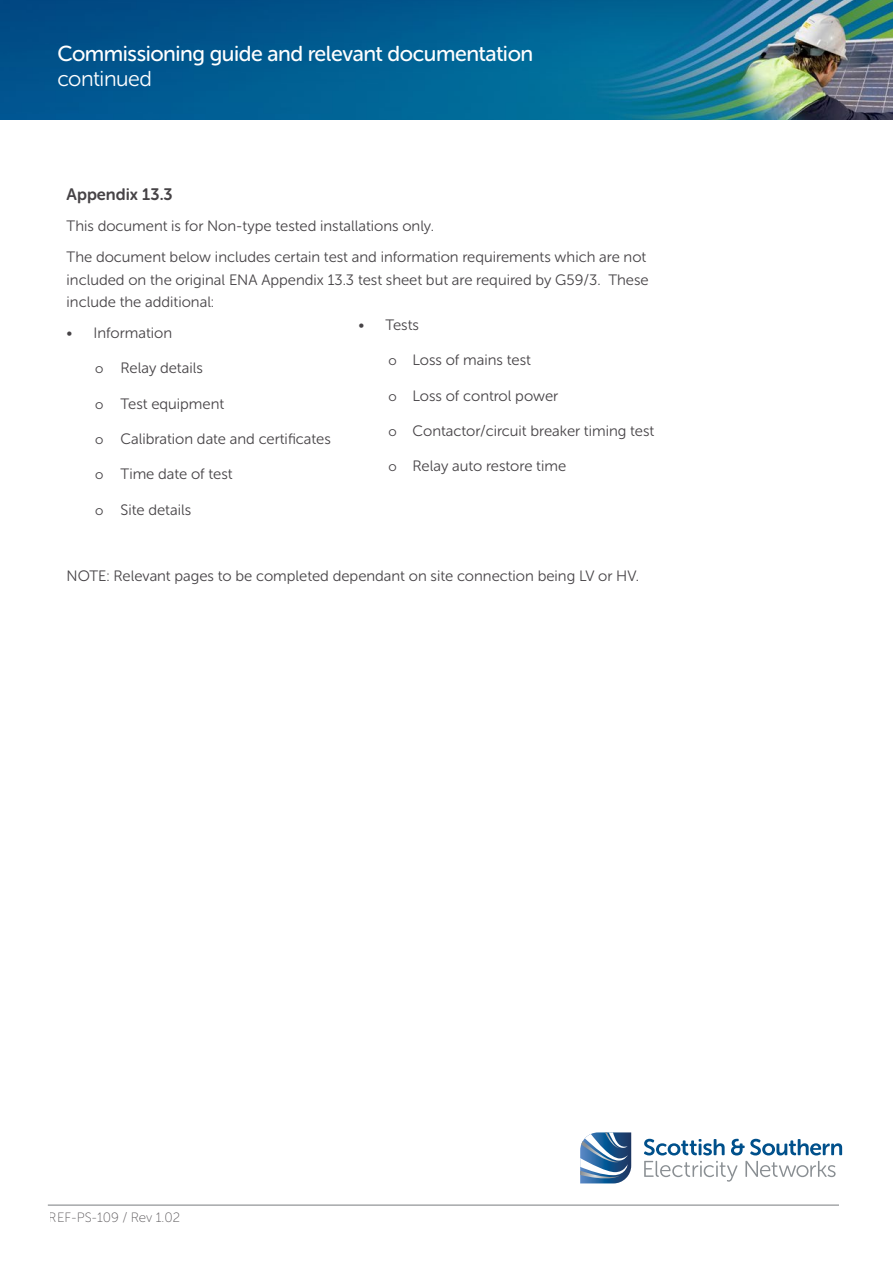
<style>
.page{position:relative;width:893px;height:1263px;background:#fff}
.page>*{position:absolute;margin:0;border:0;box-sizing:border-box;transform-origin:0 0}
.t1{font:21.6px "Museo Sans Rounded 500";letter-spacing:-.02em;color:#fff}
.t2{font:21.6px "Museo Sans Rounded 300";letter-spacing:-.02em;color:#fff}
.t3{font:16.5px "Museo Sans Rounded 700";color:#464346}
.List_style{font:15px/22.5px "Museo Sans Rounded 300";color:#464346}
.t4{font:13.5px "Museo Sans Rounded 100";color:#464346}
.s1{font-size:13.5px}
</style>
<div class="page">
<hr style="left:48px;top:1204px;width:791px;height:2px;background:#a5a7a9">
<img style="left:0;top:0;width:893px;height:119px">
<svg style="left:580px;top:1132px;width:51px;height:51px"></svg>
<svg style="left:644px;top:1139px;width:81px;height:16px"></svg>
<svg style="left:731px;top:1139px;width:111px;height:16px"></svg>
<svg style="left:644px;top:1161px;width:94px;height:21px"></svg>
<svg style="left:745px;top:1161px;width:91px;height:16px"></svg>
<p class="t1" style="left:57px;top:41px;width:477px">Commissioning guide and relevant documentation</p>
<p class="t2" style="left:57px;top:66px;width:96px">continued</p>
<p class="t3" style="left:67px;top:185px;width:108px">Appendix 13.3</p>
<p class="List_style" style="left:67px;top:215px;width:369px">This document is for Non-type tested installations only.</p>
<p class="List_style" style="left:67px;top:246px;width:583px">The document below includes certain test and information requirements which are not included on the original ENA Appendix 13.3 test sheet but are required by G59/3. These include the additional:</p>
<p class="List_style" style="left:67px;top:322px;width:107px">• Information</p>
<p class="List_style" style="left:95px;top:357px;width:109px"><span class="s1">o</span> Relay details</p>
<p class="List_style" style="left:95px;top:392px;width:131px"><span class="s1">o</span> Test equipment</p>
<p class="List_style" style="left:95px;top:428px;width:237px"><span class="s1">o</span> Calibration date and certificates</p>
<p class="List_style" style="left:95px;top:463px;width:139px"><span class="s1">o</span> Time date of test</p>
<p class="List_style" style="left:95px;top:498px;width:98px"><span class="s1">o</span> Site details</p>
<p class="List_style" style="left:359px;top:314px;width:62px">• Tests</p>
<p class="List_style" style="left:389px;top:349px;width:144px"><span class="s1">o</span> Loss of mains test</p>
<p class="List_style" style="left:389px;top:384px;width:171px"><span class="s1">o</span> Loss of control power</p>
<p class="List_style" style="left:389px;top:420px;width:267px"><span class="s1">o</span> Contactor/circuit breaker timing test</p>
<p class="List_style" style="left:389px;top:455px;width:179px"><span class="s1">o</span> Relay auto restore time</p>
<p class="List_style" style="left:67px;top:564px;width:574px">NOTE: Relevant pages to be completed dependant on site connection being LV or HV.</p>
<p class="t4" style="left:49px;top:1210px;width:133px">REF-PS-109 / Rev 1.02</p>
</div>
